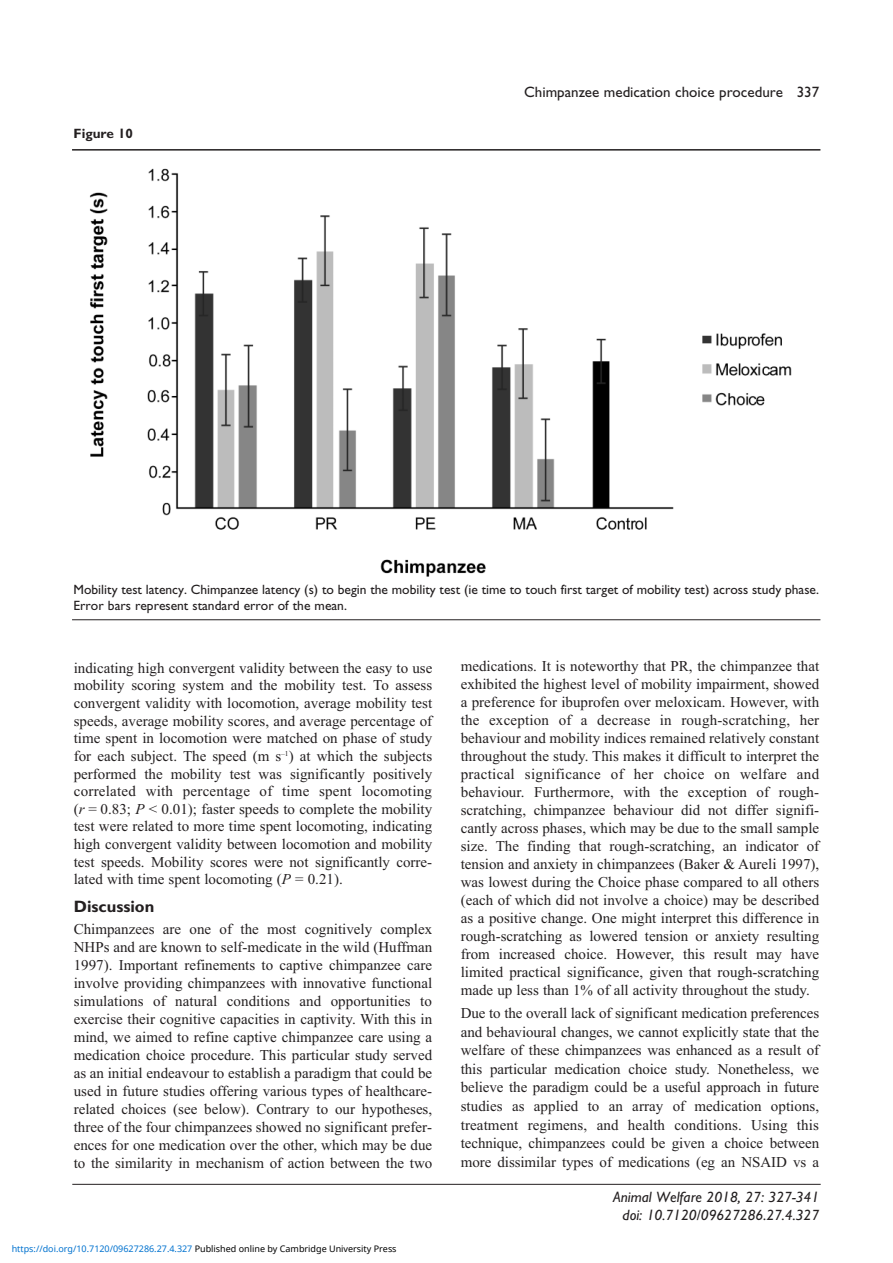
<style>
.page{position:relative;width:893px;height:1263px;background:#fff}
.page>*{position:absolute;margin:0;border:0;box-sizing:border-box;transform-origin:0 0}
.t1{font:700 16.5px "Gill Sans";color:#231f20}
.t2{font:15px/18px "Times New Roman";color:#231f20;text-align:justify}
.t3{font:italic 15px/18px "Gill Sans";color:#231f20;text-align:right}
.t4{font:15px "Gill Sans";color:#231f20}
.t5{font:13.5px/16.2px "Gill Sans";color:#231f20}
.t6{font:700 13.5px "Gill Sans";color:#231f20}
.t7{font:9px "Noto Sans";color:#0172cf}
.s1{font-style:italic}
.s2{color:#000}
</style>
<div class="page">
<hr style="left:72px;top:1184px;width:749px;height:1px;background:#231f20">
<hr style="left:72px;top:149px;width:748px;height:2px;background:#231f20">
<img style="left:89px;top:168px;width:703px;height:409px">
<hr style="left:72px;top:619px;width:748px;height:1px;background:#231f20">
<p class="t6" style="left:74px;top:125px;width:61px">Figure 10</p>
<p class="t4" style="left:524px;top:83px;width:296px">Chimpanzee medication choice procedure 337</p>
<p class="t5" style="left:74px;top:581px;width:747px">Mobility test latency. Chimpanzee latency (s) to begin the mobility test (ie time to touch first target of mobility test) across study phase.<br>Error bars represent standard error of the mean.</p>
<p class="t2" style="left:74px;top:659px;width:360px">indicating high convergent validity between the easy to use mobility scoring system and the mobility test. To assess convergent validity with locomotion, average mobility test speeds, average mobility scores, and average percentage of time spent in locomotion were matched on phase of study for each subject. The speed (m s<sup>–1</sup>) at which the subjects performed the mobility test was significantly positively correlated with percentage of time spent locomoting (<span class="s1">r</span> = 0.83; <span class="s1">P</span> &lt; 0.01); faster speeds to complete the mobility test were related to more time spent locomoting, indicating high convergent validity between locomotion and mobility test speeds. Mobility scores were not significantly corre&shy;lated with time spent locomoting (<span class="s1">P</span> = 0.21).</p>
<p class="t1" style="left:74px;top:896px;width:82px">Discussion</p>
<p class="t2" style="left:74px;top:920px;width:360px">Chimpanzees are one of the most cognitively complex NHPs and are known to self-medicate in the wild (Huffman 1997). Important refinements to captive chimpanzee care involve providing chimpanzees with innovative functional simulations of natural conditions and opportunities to exercise their cognitive capacities in captivity. With this in mind, we aimed to refine captive chimpanzee care using a medication choice procedure. This particular study served as an initial endeavour to establish a paradigm that could be used in future studies offering various types of healthcare&shy;related choices (see below). Contrary to our hypotheses, three of the four chimpanzees showed no significant prefer&shy;ences for one medication over the other, which may be due to the similarity in mechanism of action between the two</p>
<p class="t7" style="left:12px;top:1243px;width:386px">https://doi.org/10.7120/09627286.27.4.327 <span class="s2">Published online by Cambridge University Press</span></p>
<p class="t2" style="left:461px;top:657px;width:360px">medications. It is noteworthy that PR, the chimpanzee that exhibited the highest level of mobility impairment, showed a preference for ibuprofen over meloxicam. However, with the exception of a decrease in rough-scratching, her behaviour and mobility indices remained relatively constant throughout the study. This makes it difficult to interpret the practical significance of her choice on welfare and behaviour. Furthermore, with the exception of rough&shy;scratching, chimpanzee behaviour did not differ signifi&shy;cantly across phases, which may be due to the small sample size. The finding that rough-scratching, an indicator of tension and anxiety in chimpanzees (Baker &amp; Aureli 1997), was lowest during the Choice phase compared to all others (each of which did not involve a choice) may be described as a positive change. One might interpret this difference in rough-scratching as lowered tension or anxiety resulting from increased choice. However, this result may have limited practical significance, given that rough-scratching made up less than 1% of all activity throughout the study.</p>
<p class="t2" style="left:461px;top:1003px;width:360px;line-height:18.6px">Due to the overall lack of significant medication preferences and behavioural changes, we cannot explicitly state that the welfare of these chimpanzees was enhanced as a result of this particular medication choice study. Nonetheless, we believe the paradigm could be a useful approach in future studies as applied to an array of medication options, treatment regimens, and health conditions. Using this technique, chimpanzees could be given a choice between more dissimilar types of medications (eg an NSAID vs a</p>
<p class="t3" style="left:613px;top:1188px;width:208px">Animal Welfare 2018, 27: 327-341 doi: 10.7120/09627286.27.4.327</p>
</div>
